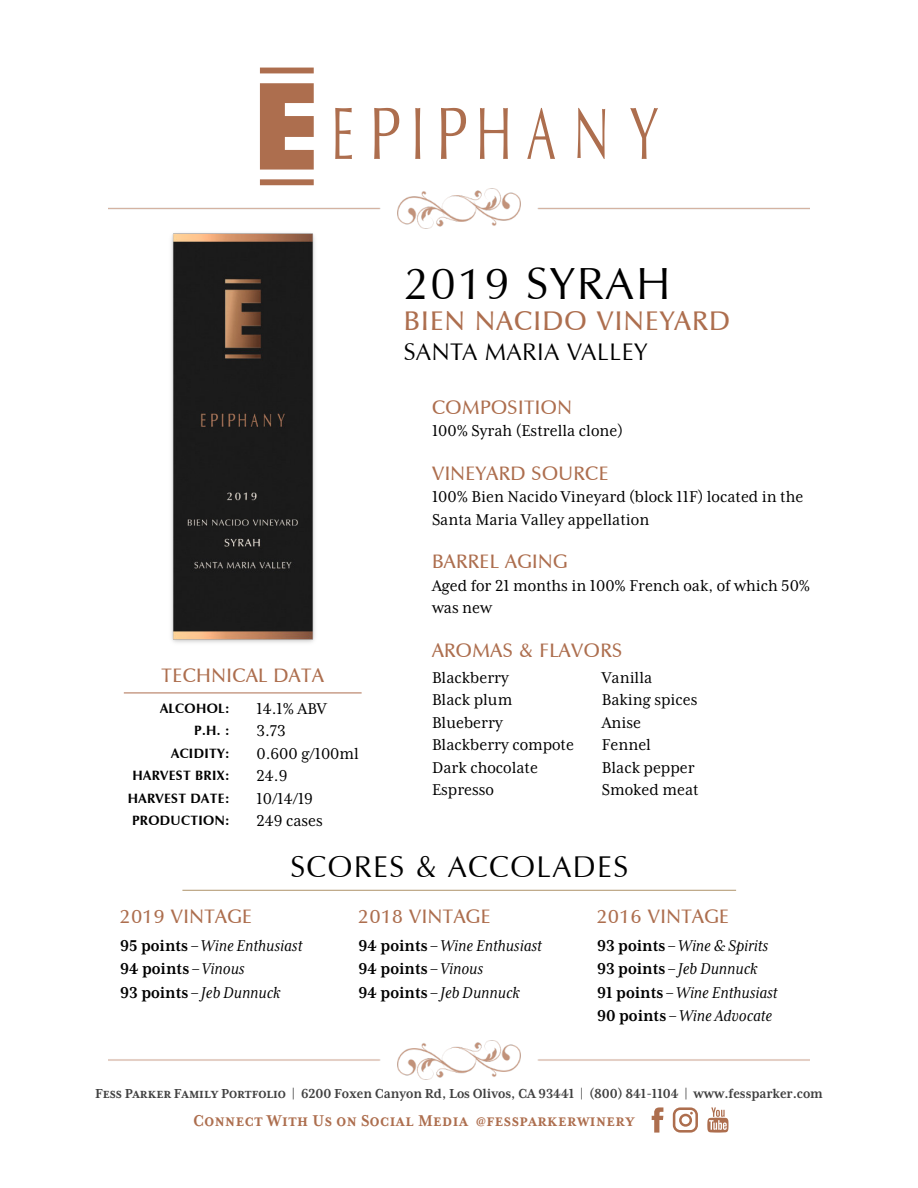
<style>
.page{position:relative;width:918px;height:1188px;background:#fff}
.page>*{position:absolute;margin:0;border:0;box-sizing:border-box;transform-origin:0 0}
.t1{font:45px "Zapf Humanist 601 BT";letter-spacing:.05em;color:#000}
.t2{font:30px "Zapf Humanist 601 BT";letter-spacing:.05em;color:#000}
.t3{font:600 27px "Zapf Humanist 601 BT";letter-spacing:.05em;color:#ad6e4e}
.t4{font:24px "Zapf Humanist 601 BT";letter-spacing:.025em;color:#000}
.t5{font:600 19.5px "Zapf Humanist 601 BT";letter-spacing:.025em;color:#ad6e4e}
.t6{font:18px/22.5px "Mrs Eaves XL Serif Nar OT";color:#000}
.t7{font:italic 18px/23.4px "Mrs Eaves XL Serif Nar OT";color:#000}
.t8{font:700 18px "Mrs Eaves XL Serif Nar OT";letter-spacing:.025em;color:#ad6e4e}
.t9{font:700 15px "Mrs Eaves XL Serif Nar OT";letter-spacing:-.005em;color:#404040}
.t10{font:700 13.5px/22.5px "Zapf Humanist 601 BT";letter-spacing:.025em;color:#000;text-align:right}
.s1{font-weight:700;font-style:normal}
</style>
<div class="page">
<svg style="left:652px;top:1107px;width:11px;height:26px"></svg>
<svg style="left:673px;top:1107px;width:25px;height:26px"></svg>
<svg style="left:707px;top:1107px;width:22px;height:26px"></svg>
<img style="left:108px;top:1040px;width:702px;height:40px">
<img style="left:108px;top:189px;width:702px;height:39px">
<svg style="left:335px;top:108px;width:323px;height:51px"></svg>
<svg style="left:260px;top:68px;width:54px;height:117px"></svg>
<hr style="left:182px;top:890px;width:554px;height:1px;background:#af936a">
<img style="left:171px;top:233px;width:144px;height:410px">
<hr style="left:124px;top:693px;width:238px;height:1px;background:#ad6e4e">
<p class="t5" style="left:162px;top:667px;width:164px">TECHNICAL DATA</p>
<p class="t10" style="left:128px;top:698px;width:103px">ALCOHOL:<br>P.H. :<br>ACIDITY:<br>HARVEST BRIX:<br>HARVEST DATE:<br>PRODUCTION:</p>
<p class="t6" style="left:256px;top:697px;width:104px">14.1% ABV<br>3.73<br>0.600 g/100ml<br>24.9<br>10/14/19<br>249 cases</p>
<h1 class="t1" style="left:404px;top:265px;width:268px">2019 SYRAH</h1>
<h3 class="t3" style="left:404px;top:310px;width:327px">BIEN NACIDO VINEYARD</h3>
<h3 class="t4" style="left:404px;top:342px;width:245px">SANTA MARIA VALLEY</h3>
<p class="t5" style="left:432px;top:399px;width:141px">COMPOSITION</p>
<p class="t6" style="left:432px;top:420px;width:193px">100% Syrah (Estrella clone)</p>
<p class="t5" style="left:432px;top:465px;width:178px">VINEYARD SOURCE</p>
<p class="t6" style="left:432px;top:486px;width:373px">100% Bien Nacido Vineyard (block 11F) located in the<br>Santa Maria Valley appellation</p>
<p class="t5" style="left:432px;top:553px;width:137px">BARREL AGING</p>
<p class="t6" style="left:432px;top:574px;width:380px">Aged for 21 months in 100% French oak, of which 50% was new</p>
<p class="t5" style="left:432px;top:642px;width:192px">AROMAS &amp; FLAVORS</p>
<p class="t6" style="left:432px;top:666px;width:144px">Blackberry<br>Black plum<br>Blueberry<br>Blackberry compote<br>Dark chocolate<br>Espresso</p>
<p class="t6" style="left:602px;top:666px;width:98px">Vanilla<br>Baking spices<br>Anise<br>Fennel<br>Black pepper<br>Smoked meat</p>
<h2 class="t2" style="left:290px;top:854px;width:339px">SCORES &amp; ACCOLADES</h2>
<p class="t5" style="left:120px;top:908px;width:133px">2019 VINTAGE</p>
<p class="t7" style="left:120px;top:934px;width:184px"><span class="s1">95 points</span>– Wine Enthusiast<br><span class="s1">94 points</span>– Vinous<br><span class="s1">93 points</span>– Jeb Dunnuck</p>
<p class="t5" style="left:359px;top:908px;width:133px">2018 VINTAGE</p>
<p class="t7" style="left:359px;top:934px;width:185px"><span class="s1">94 points</span>– Wine Enthusiast<br><span class="s1">94 points</span>– Vinous<br><span class="s1">94 points</span>– Jeb Dunnuck</p>
<p class="t5" style="left:597px;top:908px;width:133px">2016 VINTAGE</p>
<p class="t7" style="left:597px;top:934px;width:182px"><span class="s1">93 points</span>– Wine &amp; Spirits<br><span class="s1">93 points</span>– Jeb Dunnuck<br><span class="s1">91 points</span>– Wine Enthusiast<br><span class="s1">90 points</span>– Wine Advocate</p>
<p class="t9" style="left:95px;top:1086px;width:729px">FESS PARKER FAMILY PORTFOLIO | 6200 Foxen Canyon Rd, Los Olivos, CA 93441 | (800) 841-1104 | www.fessparker.com</p>
<p class="t8" style="left:193px;top:1111px;width:443px">CONNECT WITH US ON SOCIAL MEDIA @FESSPARKERWINERY</p>
</div>
